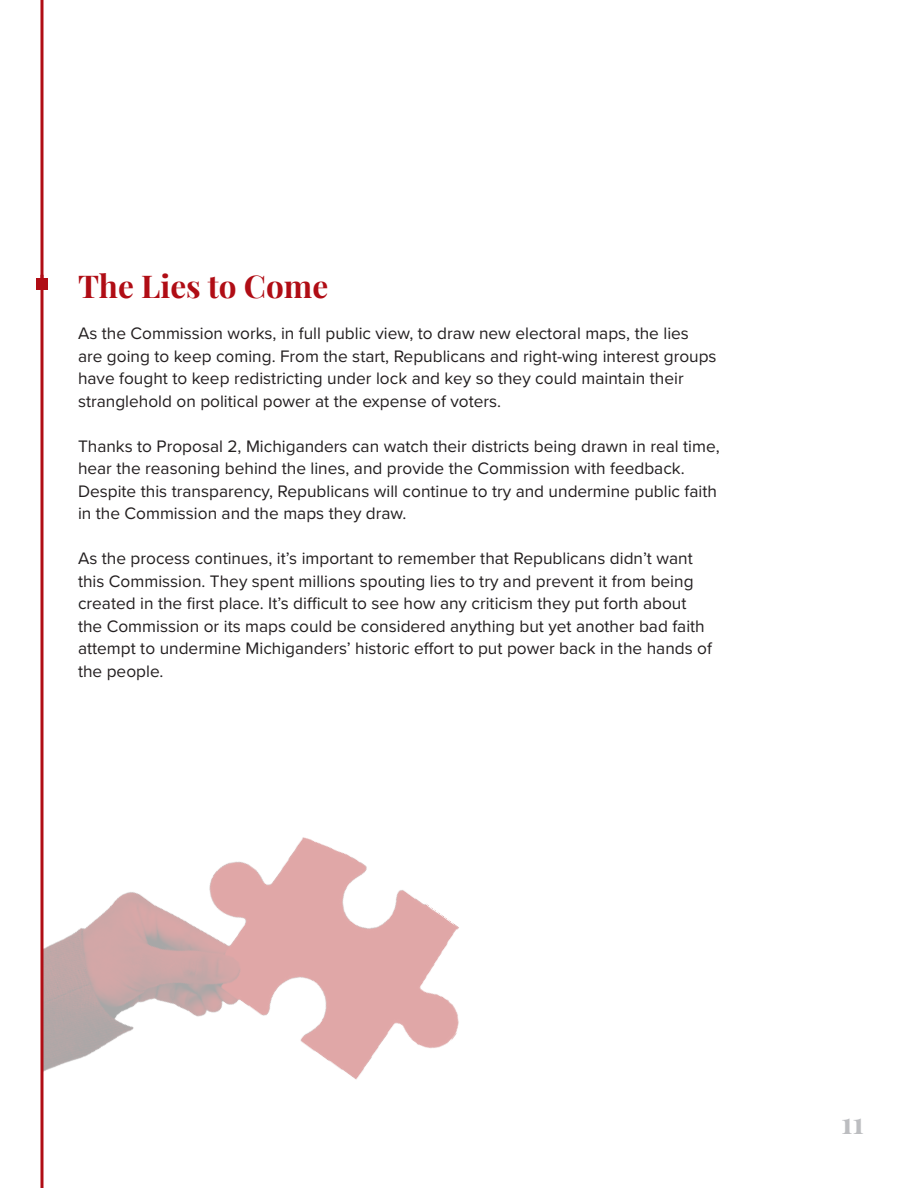
<style>
.page{position:relative;width:918px;height:1188px;background:#fff}
.page>*{position:absolute;margin:0;border:0;box-sizing:border-box;transform-origin:0 0}
.t1{font:700 31.5px "Playfair Display";color:#b00d15}
.t2{font:700 30px "Playfair Display";color:#bcbdc0}
.t3{font:17.25px/22.5px "Proxima Nova";color:#231f20}
</style>
<div class="page">
<img style="left:43px;top:736px;width:416px;height:358px">
<hr style="left:40px;top:0;width:3px;height:284px;background:#b00d15">
<div style="left:36px;top:278px;width:12px;height:12px;background:#b00d15"></div>
<hr style="left:40px;top:275px;width:3px;height:913px;background:#b00d15">
<p class="t1" style="left:78px;top:261px;width:252px">The Lies to Come</p>
<p class="t3" style="left:78px;top:322px;width:640px">As the Commission works, in full public view, to draw new electoral maps, the lies are going to keep coming. From the start, Republicans and right-wing interest groups have fought to keep redistricting under lock and key so they could maintain their stranglehold on political power at the expense of voters.</p>
<p class="t3" style="left:78px;top:434px;width:643px">Thanks to Proposal 2, Michiganders can watch their districts being drawn in real time, hear the reasoning behind the lines, and provide the Commission with feedback.<br>Despite this transparency, Republicans will continue to try and undermine public faith in the Commission and the maps they draw.</p>
<p class="t3" style="left:78px;top:547px;width:636px">As the process continues, it’s important to remember that Republicans didn’t want this Commission. They spent millions spouting lies to try and prevent it from being created in the first place. It’s difficult to see how any criticism they put forth about the Commission or its maps could be considered anything but yet another bad faith attempt to undermine Michiganders’ historic effort to put power back in the hands of the people.</p>
<p class="t2" style="left:841px;top:1099px;width:24px">11</p>
</div>
